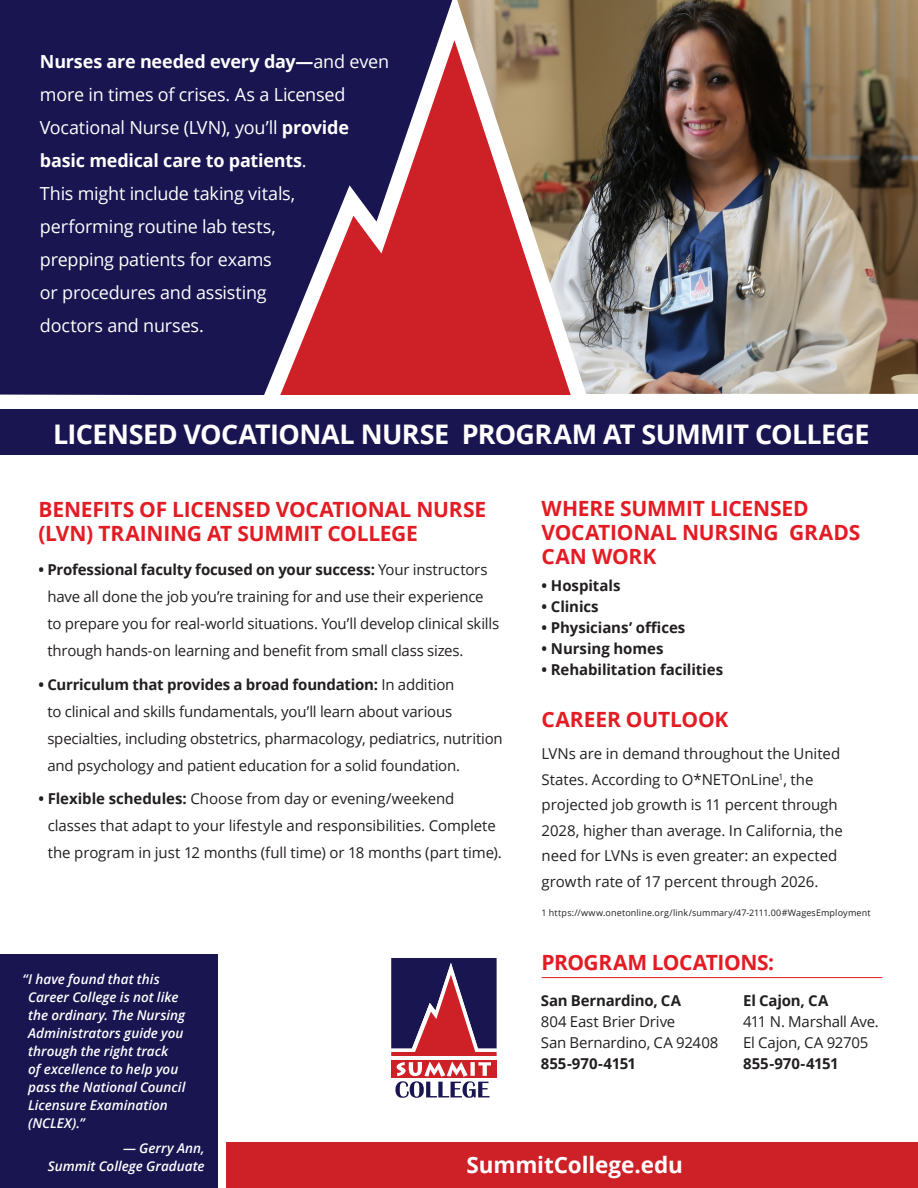
<style>
.page{position:relative;width:918px;height:1188px;background:#fff}
.page>*{position:absolute;margin:0;border:0;box-sizing:border-box;transform-origin:0 0}
.t1{font:700 27px "Open Sans";letter-spacing:-.025em;color:#fff}
.t2{font:700 22.5px "Open Sans";letter-spacing:-.005em;color:#fff}
.t3{font:700 21px/24px "Open Sans";letter-spacing:-.01em;color:#e31c24}
.t4{font:18px/33px "Open Sans";letter-spacing:-.015em;color:#fff}
.t5{font:15px/27px "Open Sans";letter-spacing:-.01em;color:#231f20}
.t6{font:700 15px "Open Sans";letter-spacing:-.005em;color:#231f20}
.t7{font:italic 600 13.5px/18px "Open Sans";color:#fff}
.t8{font:9px "Open Sans";letter-spacing:.015em;color:#231f20}
.s1{font-weight:700}
</style>
<div class="page">
<div style="left:226px;top:1142px;width:692px;height:46px;background:#cd2027"></div>
<hr style="left:542px;top:977px;width:340px;height:1px;background:#e31c24">
<svg style="left:391px;top:958px;width:106px;height:140px"></svg>
<img style="left:0;top:0;width:918px;height:395px">
<div style="left:0;top:409px;width:918px;height:45px;background:#191551"></div>
<div style="left:0;top:954px;width:217px;height:234px;background:#191551"></div>
<p class="t4" style="left:40px;top:44px;width:351px"><span class="s1">Nurses are needed every day—</span>and even more in times of crises. As a Licensed<br>Vocational Nurse (LVN), you’ll <span class="s1">provide basic medical care to patients</span>.<br>This might include taking vitals, performing routine lab tests,<br>prepping patients for exams<br>or procedures and assisting<br>doctors and nurses.</p>
<p class="t1" style="left:53px;top:415px;width:818px">LICENSED VOCATIONAL NURSE PROGRAM AT SUMMIT COLLEGE</p>
<p class="t3" style="left:38px;top:497px;width:449px">BENEFITS OF LICENSED VOCATIONAL NURSE (LVN) TRAINING AT SUMMIT COLLEGE</p>
<p class="t5" style="left:47px;top:556px;width:453px;text-indent:-9px"><span class="s1">• Professional faculty focused on your success:</span> Your instructors have all done the job you’re training for and use their experience to prepare you for real-world situations. You’ll develop clinical skills through hands-on learning and benefit from small class sizes.</p>
<p class="t5" style="left:47px;top:670px;width:457px;text-indent:-9px"><span class="s1">• Curriculum that provides a broad foundation:</span> In addition<br>to clinical and skills fundamentals, you’ll learn about various specialties, including obstetrics, pharmacology, pediatrics, nutrition and psychology and patient education for a solid foundation.</p>
<p class="t5" style="left:48px;top:785px;width:456px;text-indent:-9px"><span class="s1">• Flexible schedules:</span> Choose from day or evening/weekend classes that adapt to your lifestyle and responsibilities. Complete the program in just 12 months (full time) or 18 months (part time).</p>
<p class="t3" style="left:542px;top:496px;width:320px">WHERE SUMMIT LICENSED<br>VOCATIONAL NURSING GRADS<br>CAN WORK</p>
<p class="t6" style="left:542px;top:575px;width:80px">• Hospitals</p>
<p class="t6" style="left:542px;top:596px;width:59px">• Clinics</p>
<p class="t6" style="left:542px;top:617px;width:145px">• Physicians’ offices</p>
<p class="t6" style="left:542px;top:638px;width:123px">• Nursing homes</p>
<p class="t6" style="left:542px;top:659px;width:183px">• Rehabilitation facilities</p>
<p class="t3" style="left:542px;top:707px;width:188px">CAREER OUTLOOK</p>
<p class="t5" style="left:542px;top:741px;width:303px;line-height:25.5px">LVNs are in demand throughout the United States. According to O*NETOnLine<sup>1</sup>, the projected job growth is 11 percent through 2028, higher than average. In California, the need for LVNs is even greater: an expected growth rate of 17 percent through 2026.</p>
<p class="t8" style="left:542px;top:907px;width:331px">1 https://www.onetonline.org/link/summary/47-2111.00#WagesEmployment</p>
<p class="t3" style="left:542px;top:950px;width:234px">PROGRAM LOCATIONS:</p>
<p class="t7" style="left:28px;top:970px;width:159px;text-indent:-6px">“I have found that this<br>Career College is not like the ordinary. The Nursing<br>Administrators guide you through the right track<br>of excellence to help you pass the National Council<br>Licensure Examination (NCLEX).”</p>
<p class="t7" style="left:48px;top:1139px;width:158px;text-align:right">— Gerry Ann,<br>Summit College Graduate</p>
<p class="t6" style="left:541px;top:990px;width:142px">San Bernardino, CA</p>
<p class="t5" style="left:541px;top:1007px;width:136px">804 East Brier Drive</p>
<p class="t5" style="left:541px;top:1028px;width:179px">San Bernardino, CA 92408</p>
<p class="t6" style="left:541px;top:1053px;width:97px">855-970-4151</p>
<p class="t6" style="left:743px;top:990px;width:87px">El Cajon, CA</p>
<p class="t5" style="left:743px;top:1007px;width:137px">411 N. Marshall Ave.</p>
<p class="t5" style="left:743px;top:1028px;width:127px">El Cajon, CA 92705</p>
<p class="t6" style="left:743px;top:1053px;width:97px">855-970-4151</p>
<p class="t2" style="left:467px;top:1149px;width:218px">SummitCollege.edu</p>
</div>
